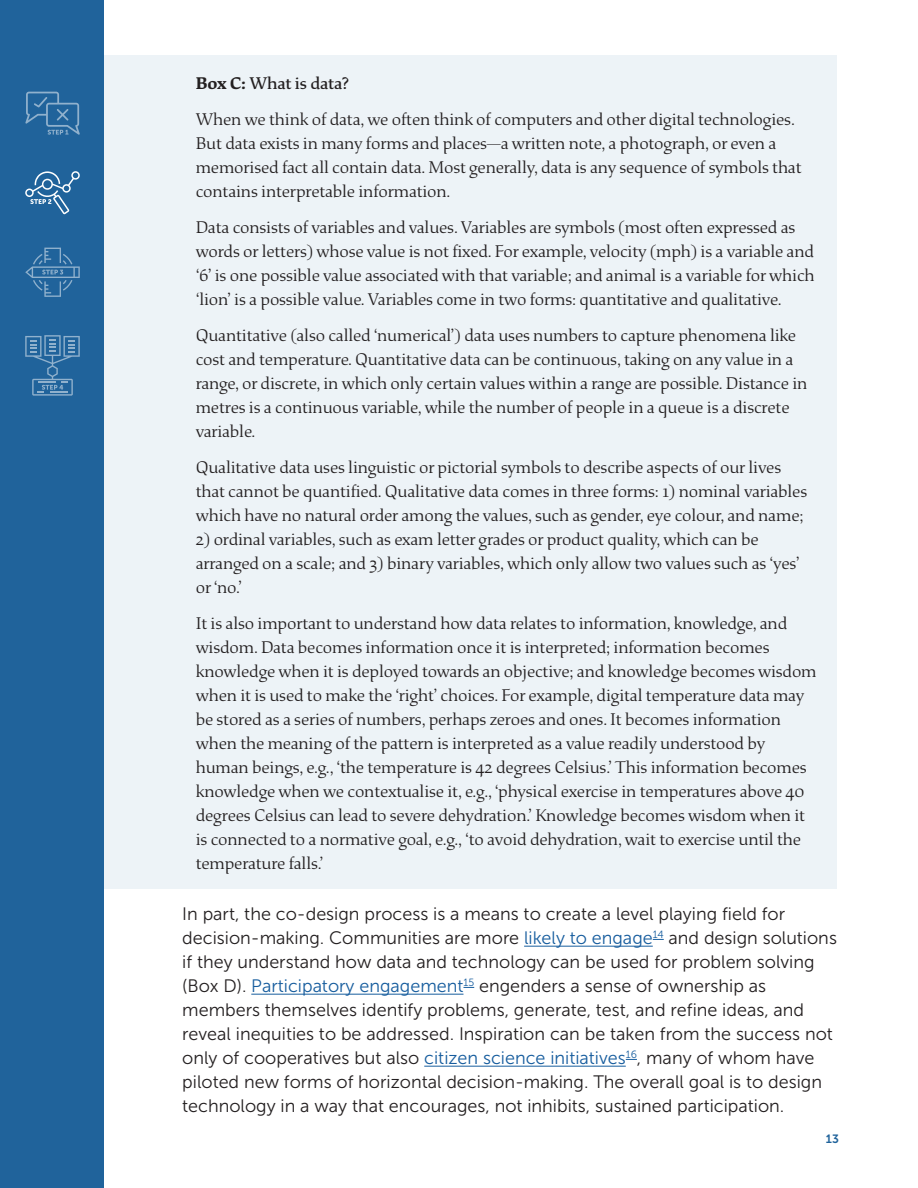
<style>
.page{position:relative;width:918px;height:1188px;background:#fff}
.page>*{position:absolute;margin:0;border:0;box-sizing:border-box;transform-origin:0 0}
.Box_text{font:300 18px/24px "Study";letter-spacing:-.01em;color:#231f20}
.Body{font:18px/24px "Museo Sans 300";color:#231f20}
.Box_text-2{font:500 18px "Study";letter-spacing:-.015em;color:#231f20}
.Body-2{font:12px "Museo Sans 700";color:#20639b}
.s1{font-weight:700}
.s2{color:#175d9e}
</style>
<div class="page">
<div style="left:98px;top:56px;width:84px;height:833px;background:#edf3f7"></div>
<hr style="left:524px;top:946px;width:129px;height:1px;background:#175d9e">
<hr style="left:251px;top:994px;width:212px;height:1px;background:#175d9e">
<hr style="left:424px;top:1066px;width:202px;height:1px;background:#175d9e">
<div style="left:182px;top:56px;width:655px;height:833px;background:#edf3f7"></div>
<div style="left:0;top:0;width:104px;height:1188px;background:#20639b"></div>
<svg style="left:25px;top:92px;width:55px;height:43px"></svg>
<svg style="left:25px;top:171px;width:55px;height:43px"></svg>
<svg style="left:25px;top:248px;width:55px;height:49px"></svg>
<svg style="left:25px;top:335px;width:55px;height:61px"></svg>
<p class="Box_text-2" style="left:196px;top:72px;width:155px"><span class="s1">Box C:</span> What is data?</p>
<p class="Box_text" style="left:196px;top:107px;width:607px">When we think of data, we often think of computers and other digital technologies.<br>But data exists in many forms and places—a written note, a photograph, or even a memorised fact all contain data. Most generally, data is any sequence of symbols that contains interpretable information.</p>
<p class="Box_text" style="left:196px;top:215px;width:621px">Data consists of variables and values. Variables are symbols (most often expressed as words or letters) whose value is not fixed. For example, velocity (mph) is a variable and ‘6’ is one possible value associated with that variable; and animal is a variable for which ‘lion’ is a possible value. Variables come in two forms: quantitative and qualitative.</p>
<p class="Box_text" style="left:196px;top:323px;width:613px">Quantitative (also called ‘numerical’) data uses numbers to capture phenomena like cost and temperature. Quantitative data can be continuous, taking on any value in a range, or discrete, in which only certain values within a range are possible. Distance in metres is a continuous variable, while the number of people in a queue is a discrete variable.</p>
<p class="Box_text" style="left:196px;top:455px;width:613px">Qualitative data uses linguistic or pictorial symbols to describe aspects of our lives that cannot be quantified. Qualitative data comes in three forms: 1) nominal variables which have no natural order among the values, such as gender, eye colour, and name;</p>
<p class="Box_text" style="left:196px;top:527px;width:606px">2) ordinal variables, such as exam letter grades or product quality, which can be arranged on a scale; and 3) binary variables, which only allow two values such as ‘yes’ or ‘no.’</p>
<p class="Box_text" style="left:196px;top:611px;width:622px">It is also important to understand how data relates to information, knowledge, and wisdom. Data becomes information once it is interpreted; information becomes knowledge when it is deployed towards an objective; and knowledge becomes wisdom when it is used to make the ‘right’ choices. For example, digital temperature data may be stored as a series of numbers, perhaps zeroes and ones. It becomes information when the meaning of the pattern is interpreted as a value readily understood by human beings, e.g., ‘the temperature is 42 degrees Celsius.’ This information becomes knowledge when we contextualise it, e.g., ‘physical exercise in temperatures above 40 degrees Celsius can lead to severe dehydration.’ Knowledge becomes wisdom when it is connected to a normative goal, e.g., ‘to avoid dehydration, wait to exercise until the temperature falls.’</p>
<p class="Body" style="left:182px;top:902px;width:656px">In part, the co-design process is a means to create a level playing field for decision-making. Communities are more <span class="s2">likely to engage</span><sup>14</sup> and design solutions if they understand how data and technology can be used for problem solving (Box D). <span class="s2">Participatory engagement</span><sup>15</sup> engenders a sense of ownership as members themselves identify problems, generate, test, and refine ideas, and reveal inequities to be addressed. Inspiration can be taken from the success not only of cooperatives but also <span class="s2">citizen science initiatives</span><sup>16</sup>, many of whom have piloted new forms of horizontal decision-making. The overall goal is to design technology in a way that encourages, not inhibits, sustained participation.</p>
<p class="Body-2" style="left:826px;top:1132px;width:15px">13</p>
</div>
